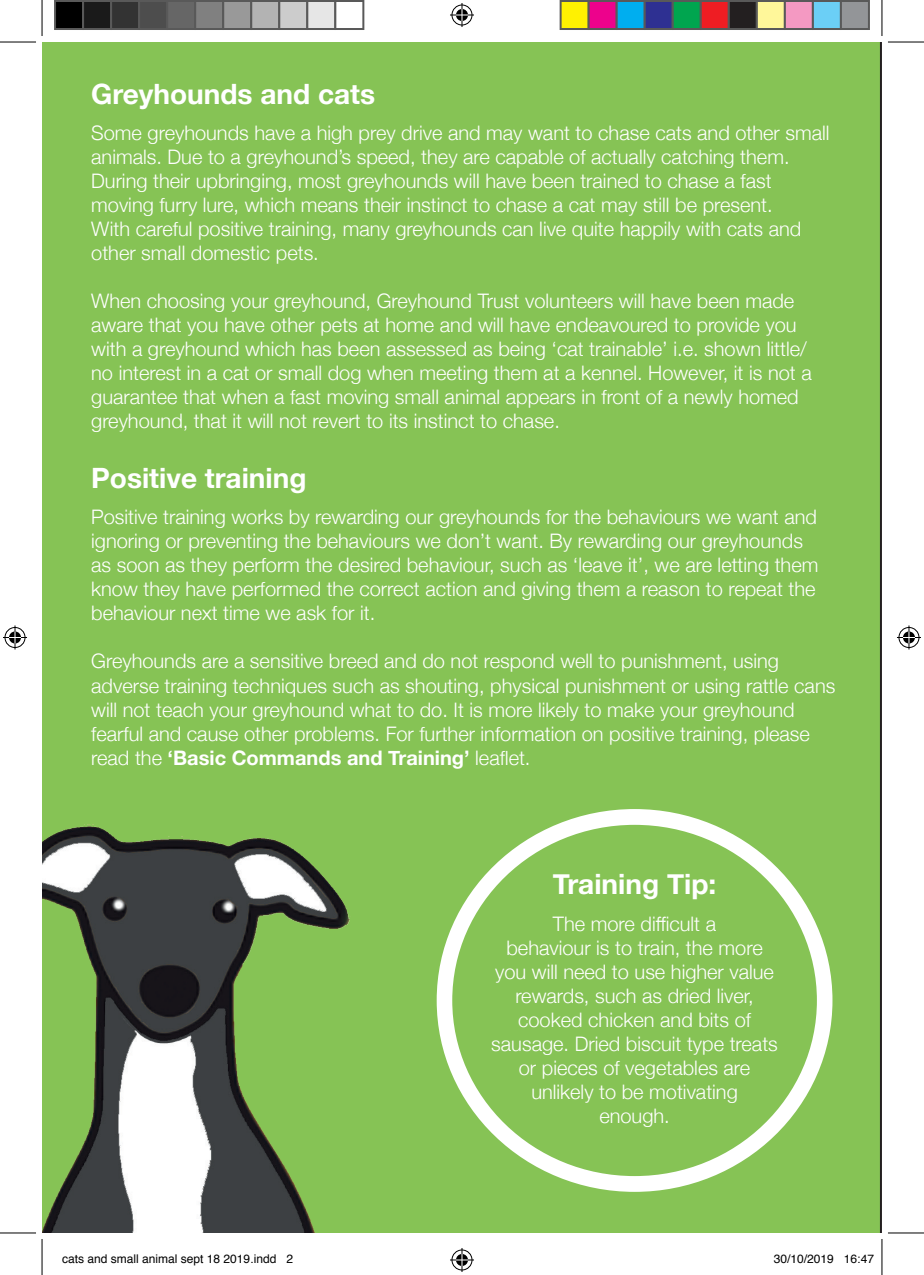
<style>
.page{position:relative;width:924px;height:1275px;background:#fff}
.page>*{position:absolute;margin:0;border:0;box-sizing:border-box;transform-origin:0 0}
.t1{font:700 28px "Helvetica Neue";color:#fff}
.t2{font:300 20px/24px "Helvetica Neue";color:#fff}
.t3{font:12px "Helvetica";color:#000}
.s1{font-weight:700}
</style>
<div class="page">
<div style="left:42px;top:42px;width:839px;height:1191px;background:#86c355"></div>
<img style="left:42px;top:824px;width:308px;height:409px">
<div style="left:436px;top:809px;width:396px;height:382px;border:16px solid #fff;border-radius:50%"></div>
<hr style="left:0;top:42px;width:36px;height:1px;background:#000">
<hr style="left:887px;top:42px;width:36px;height:1px;background:#000">
<hr style="left:0;top:1232px;width:36px;height:1px;background:#000">
<hr style="left:887px;top:1232px;width:36px;height:1px;background:#000">
<hr style="left:42px;top:0;width:1px;height:36px;background:#000">
<hr style="left:42px;top:1239px;width:1px;height:36px;background:#000">
<hr style="left:881px;top:0;width:1px;height:36px;background:#000">
<hr style="left:881px;top:1239px;width:1px;height:36px;background:#000">
<svg style="left:450px;top:3px;width:24px;height:24px"></svg>
<svg style="left:450px;top:1248px;width:24px;height:24px"></svg>
<svg style="left:3px;top:625px;width:24px;height:24px"></svg>
<svg style="left:897px;top:625px;width:23px;height:24px"></svg>
<div style="left:55px;top:1px;width:28px;height:28px;background:#000"></div>
<div style="left:54px;top:0;width:30px;height:30px;border:2px solid #595959"></div>
<div style="left:83px;top:1px;width:28px;height:28px;background:#1a1a1a"></div>
<div style="left:82px;top:0;width:30px;height:30px;border:2px solid #595959"></div>
<div style="left:111px;top:1px;width:28px;height:28px;background:#333"></div>
<div style="left:110px;top:0;width:30px;height:30px;border:2px solid #595959"></div>
<div style="left:139px;top:1px;width:28px;height:28px;background:#4d4d4d"></div>
<div style="left:138px;top:0;width:30px;height:30px;border:2px solid #595959"></div>
<div style="left:167px;top:1px;width:28px;height:28px;background:#666"></div>
<div style="left:166px;top:0;width:30px;height:30px;border:2px solid #595959"></div>
<div style="left:195px;top:1px;width:28px;height:28px;background:#808080"></div>
<div style="left:194px;top:0;width:30px;height:30px;border:2px solid #595959"></div>
<div style="left:223px;top:1px;width:28px;height:28px;background:#999"></div>
<div style="left:222px;top:0;width:30px;height:30px;border:2px solid #595959"></div>
<div style="left:251px;top:1px;width:28px;height:28px;background:#b3b3b3"></div>
<div style="left:250px;top:0;width:30px;height:30px;border:2px solid #595959"></div>
<div style="left:279px;top:1px;width:28px;height:28px;background:#ccc"></div>
<div style="left:278px;top:0;width:30px;height:30px;border:2px solid #595959"></div>
<div style="left:307px;top:1px;width:28px;height:28px;background:#e6e6e6"></div>
<div style="left:306px;top:0;width:30px;height:30px;border:2px solid #595959"></div>
<div style="left:334px;top:0;width:30px;height:30px;border:2px solid #595959"></div>
<div style="left:560px;top:1px;width:28px;height:28px;background:#fff101"></div>
<div style="left:559px;top:0;width:30px;height:30px;border:2px solid #595959"></div>
<div style="left:588px;top:1px;width:28px;height:28px;background:#ed028c"></div>
<div style="left:587px;top:0;width:30px;height:30px;border:2px solid #595959"></div>
<div style="left:616px;top:1px;width:28px;height:28px;background:#00aeef"></div>
<div style="left:615px;top:0;width:30px;height:30px;border:2px solid #595959"></div>
<div style="left:644px;top:1px;width:28px;height:28px;background:#2e3092"></div>
<div style="left:643px;top:0;width:30px;height:30px;border:2px solid #595959"></div>
<div style="left:672px;top:1px;width:28px;height:28px;background:#00a54f"></div>
<div style="left:671px;top:0;width:30px;height:30px;border:2px solid #595959"></div>
<div style="left:700px;top:1px;width:28px;height:28px;background:#ee1d23"></div>
<div style="left:699px;top:0;width:30px;height:30px;border:2px solid #595959"></div>
<div style="left:728px;top:1px;width:28px;height:28px;background:#231f20"></div>
<div style="left:727px;top:0;width:30px;height:30px;border:2px solid #595959"></div>
<div style="left:756px;top:1px;width:28px;height:28px;background:#fff79a"></div>
<div style="left:755px;top:0;width:30px;height:30px;border:2px solid #595959"></div>
<div style="left:784px;top:1px;width:28px;height:28px;background:#f499c2"></div>
<div style="left:783px;top:0;width:30px;height:30px;border:2px solid #595959"></div>
<div style="left:812px;top:1px;width:28px;height:28px;background:#6bcff6"></div>
<div style="left:811px;top:0;width:30px;height:30px;border:2px solid #595959"></div>
<div style="left:840px;top:1px;width:28px;height:28px;background:#939598"></div>
<div style="left:839px;top:0;width:30px;height:30px;border:2px solid #595959"></div>
<h1 class="t1" style="left:91px;top:72px;width:285px">Greyhounds and cats</h1>
<p class="t2" style="left:91px;top:120px;width:739px">Some greyhounds have a high prey drive and may want to chase cats and other small animals. Due to a greyhound’s speed, they are capable of actually catching them.<br>During their upbringing, most greyhounds will have been trained to chase a fast moving furry lure, which means their instinct to chase a cat may still be present.<br>With careful positive training, many greyhounds can live quite happily with cats and other small domestic pets.</p>
<p class="t2" style="left:91px;top:288px;width:721px">When choosing your greyhound, Greyhound Trust volunteers will have been made aware that you have other pets at home and will have endeavoured to provide you with a greyhound which has been assessed as being ‘cat trainable’ i.e. shown little/ no interest in a cat or small dog when meeting them at a kennel. However, it is not a guarantee that when a fast moving small animal appears in front of a newly homed greyhound, that it will not revert to its instinct to chase.</p>
<h1 class="t1" style="left:91px;top:456px;width:217px">Positive training</h1>
<p class="t2" style="left:91px;top:504px;width:728px">Positive training works by rewarding our greyhounds for the behaviours we want and ignoring or preventing the behaviours we don’t want. By rewarding our greyhounds as soon as they perform the desired behaviour, such as ‘leave it’, we are letting them know they have performed the correct action and giving them a reason to repeat the behaviour next time we ask for it.</p>
<p class="t2" style="left:91px;top:648px;width:745px">Greyhounds are a sensitive breed and do not respond well to punishment, using adverse training techniques such as shouting, physical punishment or using rattle cans will not teach your greyhound what to do. It is more likely to make your greyhound fearful and cause other problems. For further information on positive training, please read the <span class="s1">‘Basic Commands and Training’</span> leaflet.</p>
<h1 class="t1" style="left:552px;top:862px;width:165px">Training Tip:</h1>
<p class="t2" style="left:491px;top:910px;width:288px;text-align:center">The more difficult a<br>behaviour is to train, the more you will need to use higher value rewards, such as dried liver, cooked chicken and bits of sausage. Dried biscuit type treats or pieces of vegetables are unlikely to be motivating<br>enough.</p>
<p class="t3" style="left:62px;top:1249px;width:232px">cats and small animal sept 18 2019.indd 2</p>
<p class="t3" style="left:773px;top:1249px;width:102px">30/10/2019 16:47</p>
</div>
